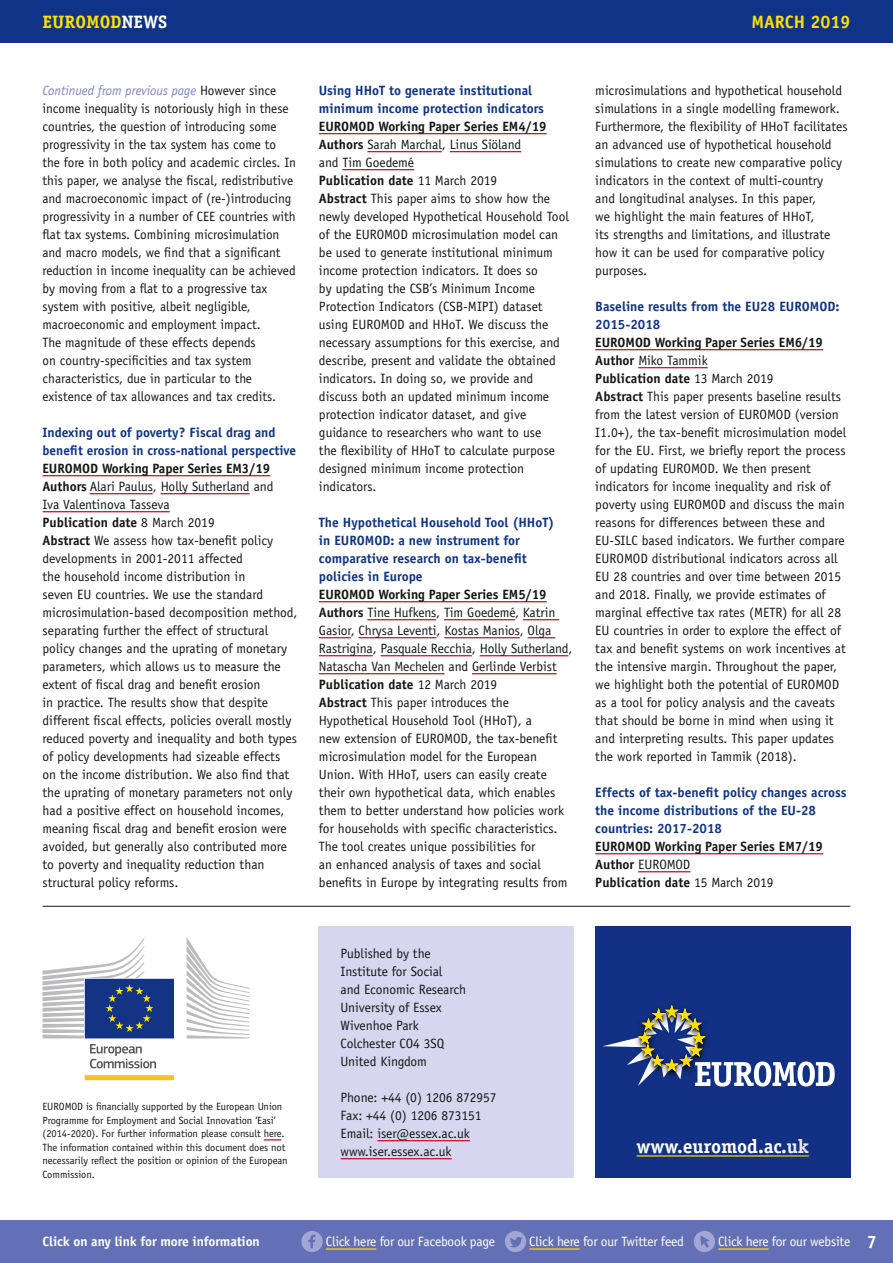
<style>
.page{position:relative;width:893px;height:1263px;background:#fff}
.page>*{position:absolute;margin:0;border:0;box-sizing:border-box;transform-origin:0 0}
.t1{font:700 19.5px "Officina Serif Std";letter-spacing:-.005em;color:#fff}
.t2{font:700 18px "Officina Serif Std";color:#ffe000}
.t3{font:700 18px "Officina Sans Std";color:#ffe000}
.t4{font:13.5px/18px "Officina Sans Std";color:#161615}
.t5{font:700 13.5px/18px "Officina Sans Std";color:#0f3386}
.t6{font:13.5px "Officina Sans Std";letter-spacing:-.015em;color:#fff}
.t7{font:700 13.5px/18px "Officina Sans Std";letter-spacing:-.005em;color:#161615}
.t8{font:700 13.5px "Officina Sans Std";letter-spacing:-.01em;color:#fff}
.t9{font:10.5px/13.5px "Officina Sans Std";letter-spacing:-.005em;color:#161615}
.s1{color:#fff}
.s2{font-style:italic;color:#7c85c2}
.s3{font-weight:700}
.s4{font-weight:400}
.s5{font-weight:700;font-size:18px}
</style>
<div class="page">
<div style="left:0;top:1220px;width:893px;height:43px;background:#6470b5"></div>
<div style="left:0;top:0;width:893px;height:43px;background:#0f3386"></div>
<div style="left:319px;top:925px;width:255px;height:252px;background:#d6d7ef"></div>
<hr style="left:377px;top:1140px;width:93px;height:1px;background:#cd0020">
<hr style="left:341px;top:1158px;width:111px;height:1px;background:#cd0020">
<svg style="left:187px;top:938px;width:62px;height:100px"></svg>
<svg style="left:43px;top:938px;width:131px;height:143px"></svg>
<svg style="left:264px;top:1139px;width:17px;height:1px"></svg>
<div style="left:595px;top:925px;width:255px;height:252px;background:#123084"></div>
<svg style="left:603px;top:1006px;width:232px;height:80px"></svg>
<hr style="left:637px;top:1155px;width:172px;height:1px;background:#ffe000">
<hr style="left:43px;top:906px;width:807px;height:1px;background:#161615">
<hr style="left:43px;top:475px;width:227px;height:1px;background:#cd0020">
<hr style="left:90px;top:493px;width:63px;height:1px;background:#cd0020">
<hr style="left:161px;top:493px;width:89px;height:1px;background:#cd0020">
<hr style="left:43px;top:511px;width:127px;height:1px;background:#cd0020">
<hr style="left:319px;top:133px;width:228px;height:1px;background:#cd0020">
<hr style="left:367px;top:151px;width:75px;height:1px;background:#cd0020">
<hr style="left:450px;top:151px;width:71px;height:1px;background:#cd0020">
<hr style="left:342px;top:169px;width:72px;height:1px;background:#cd0020">
<hr style="left:319px;top:601px;width:228px;height:1px;background:#cd0020">
<hr style="left:367px;top:619px;width:69px;height:1px;background:#cd0020">
<hr style="left:444px;top:619px;width:71px;height:1px;background:#cd0020">
<hr style="left:523px;top:619px;width:36px;height:1px;background:#cd0020">
<hr style="left:319px;top:637px;width:32px;height:1px;background:#cd0020">
<hr style="left:359px;top:637px;width:77px;height:1px;background:#cd0020">
<hr style="left:444px;top:637px;width:76px;height:1px;background:#cd0020">
<svg style="left:528px;top:637px;width:27px;height:1px"></svg>
<hr style="left:319px;top:655px;width:54px;height:1px;background:#cd0020">
<hr style="left:381px;top:655px;width:91px;height:1px;background:#cd0020">
<hr style="left:480px;top:655px;width:88px;height:1px;background:#cd0020">
<hr style="left:319px;top:673px;width:126px;height:1px;background:#cd0020">
<hr style="left:472px;top:673px;width:85px;height:1px;background:#cd0020">
<hr style="left:595px;top:349px;width:228px;height:1px;background:#cd0020">
<hr style="left:638px;top:367px;width:70px;height:1px;background:#cd0020">
<hr style="left:595px;top:853px;width:228px;height:1px;background:#cd0020">
<hr style="left:638px;top:871px;width:52px;height:1px;background:#cd0020">
<h2 class="t2" style="left:43px;top:10px;width:126px">EUROMOD<span class="s1">NEWS</span></h2>
<h2 class="t3" style="left:751px;top:10px;width:101px">MARCH 2019</h2>
<p class="t4" style="left:43px;top:81px;width:255px"><span class="s2">Continued from previous page</span> However since income inequality is notoriously high in these countries, the question of introducing some progressivity in the tax system has come to the fore in both policy and academic circles. In this paper, we analyse the fiscal, redistributive and macroeconomic impact of (re-)introducing progressivity in a number of CEE countries with flat tax systems. Combining microsimulation and macro models, we find that a significant reduction in income inequality can be achieved by moving from a flat to a progressive tax system with positive, albeit negligible, macroeconomic and employment impact.<br>The magnitude of these effects depends<br>on country-specificities and tax system characteristics, due in particular to the existence of tax allowances and tax credits.</p>
<p class="t5" style="left:43px;top:423px;width:255px">Indexing out of poverty? Fiscal drag and benefit erosion in cross-national perspective</p>
<p class="t4" style="left:43px;top:459px;width:256px"><span class="s3">EUROMOD Working Paper Series EM3/19<br>Authors</span> Alari Paulus, Holly Sutherland and<br>Iva Valentinova Tasseva<br><span class="s3">Publication date</span> 8 March 2019<br><span class="s3">Abstract</span> We assess how tax-benefit policy developments in 2001-2011 affected<br>the household income distribution in<br>seven EU countries. We use the standard microsimulation-based decomposition method, separating further the effect of structural policy changes and the uprating of monetary parameters, which allows us to measure the extent of fiscal drag and benefit erosion<br>in practice. The results show that despite different fiscal effects, policies overall mostly reduced poverty and inequality and both types of policy developments had sizeable effects on the income distribution. We also find that the uprating of monetary parameters not only had a positive effect on household incomes, meaning fiscal drag and benefit erosion were avoided, but generally also contributed more to poverty and inequality reduction than structural policy reforms.</p>
<p class="t5" style="left:319px;top:81px;width:227px">Using HHoT to generate institutional minimum income protection indicators</p>
<p class="t4" style="left:319px;top:117px;width:252px"><span class="s3">EUROMOD Working Paper Series EM4/19<br>Authors</span> Sarah Marchal, Linus Siöland<br>and Tim Goedemé<br><span class="s3">Publication date</span> 11 March 2019<br><span class="s3">Abstract</span> This paper aims to show how the newly developed Hypothetical Household Tool of the EUROMOD microsimulation model can be used to generate institutional minimum income protection indicators. It does so<br>by updating the CSB’s Minimum Income Protection Indicators (CSB-MIPI) dataset using EUROMOD and HHoT. We discuss the necessary assumptions for this exercise, and describe, present and validate the obtained indicators. In doing so, we provide and discuss both an updated minimum income protection indicator dataset, and give guidance to researchers who want to use<br>the flexibility of HHoT to calculate purpose designed minimum income protection indicators.</p>
<p class="t5" style="left:319px;top:513px;width:237px">The Hypothetical Household Tool (HHoT) in EUROMOD: a new instrument for comparative research on tax-benefit policies in Europe</p>
<p class="t4" style="left:319px;top:585px;width:255px"><span class="s3">EUROMOD Working Paper Series EM5/19<br>Authors</span> Tine Hufkens, Tim Goedemé, Katrin Gasior, Chrysa Leventi, Kostas Manios, Olga Rastrigina, Pasquale Recchia, Holly Sutherland, Natascha Van Mechelen and Gerlinde Verbist <span class="s3">Publication date</span> 12 March 2019<br><span class="s3">Abstract</span> This paper introduces the Hypothetical Household Tool (HHoT), a<br>new extension of EUROMOD, the tax-benefit microsimulation model for the European Union. With HHoT, users can easily create their own hypothetical data, which enables them to better understand how policies work for households with specific characteristics.<br>The tool creates unique possibilities for<br>an enhanced analysis of taxes and social benefits in Europe by integrating results from</p>
<p class="t9" style="left:43px;top:1100px;width:247px">EUROMOD is financially supported by the European Union Programme for Employment and Social Innovation ‘Easi’ (2014-2020). For further information please consult here.<br>The information contained within this document does not necessarily reflect the position or opinion of the European Commission.</p>
<p class="t4" style="left:341px;top:944px;width:127px">Published by the<br>Institute for Social<br>and Economic Research<br>University of Essex<br>Wivenhoe Park<br>Colchester CO4 3SQ<br>United Kingdom</p>
<p class="t4" style="left:341px;top:1088px;width:158px">Phone: +44 (0) 1206 872957<br>Fax: +44 (0) 1206 873151<br>Email: iser@essex.ac.uk www.iser.essex.ac.uk</p>
<p class="t4" style="left:595px;top:81px;width:254px">microsimulations and hypothetical household simulations in a single modelling framework.<br>Furthermore, the flexibility of HHoT facilitates an advanced use of hypothetical household simulations to create new comparative policy indicators in the context of multi-country<br>and longitudinal analyses. In this paper,<br>we highlight the main features of HHoT,<br>its strengths and limitations, and illustrate how it can be used for comparative policy purposes.</p>
<p class="t5" style="left:595px;top:297px;width:246px">Baseline results from the EU28 EUROMOD:<br>2015-2018</p>
<p class="t4" style="left:595px;top:333px;width:253px"><span class="s3">EUROMOD Working Paper Series EM6/19<br>Author</span> Miko Tammik<br><span class="s3">Publication date</span> 13 March 2019<br><span class="s3">Abstract</span> This paper presents baseline results from the latest version of EUROMOD (version I1.0+), the tax-benefit microsimulation model for the EU. First, we briefly report the process of updating EUROMOD. We then present indicators for income inequality and risk of poverty using EUROMOD and discuss the main reasons for differences between these and EU-SILC based indicators. We further compare EUROMOD distributional indicators across all EU 28 countries and over time between 2015 and 2018. Finally, we provide estimates of marginal effective tax rates (METR) for all 28<br>EU countries in order to explore the effect of tax and benefit systems on work incentives at the intensive margin. Throughout the paper, we highlight both the potential of EUROMOD as a tool for policy analysis and the caveats that should be borne in mind when using it and interpreting results. This paper updates the work reported in Tammik (2018).</p>
<p class="t5" style="left:595px;top:783px;width:253px">Effects of tax-benefit policy changes across the income distributions of the EU-28 countries: 2017-2018</p>
<p class="t7" style="left:595px;top:837px;width:229px">EUROMOD Working Paper Series EM7/19<br>Author <span class="s4">EUROMOD<br></span>Publication date <span class="s4">15 March 2019</span></p>
<h1 class="t1" style="left:637px;top:1134px;width:174px">www.euromod.ac.uk</h1>
<p class="t8" style="left:43px;top:1233px;width:219px">Click on any link for more information</p>
<p class="t6" style="left:326px;top:1234px;width:171px">Click here for our Facebook page</p>
<p class="t6" style="left:529px;top:1234px;width:156px">Click here for our Twitter feed</p>
<p class="t6" style="left:718px;top:1234px;width:160px">Click here for our website <span class="s5">7</span></p>
</div>
